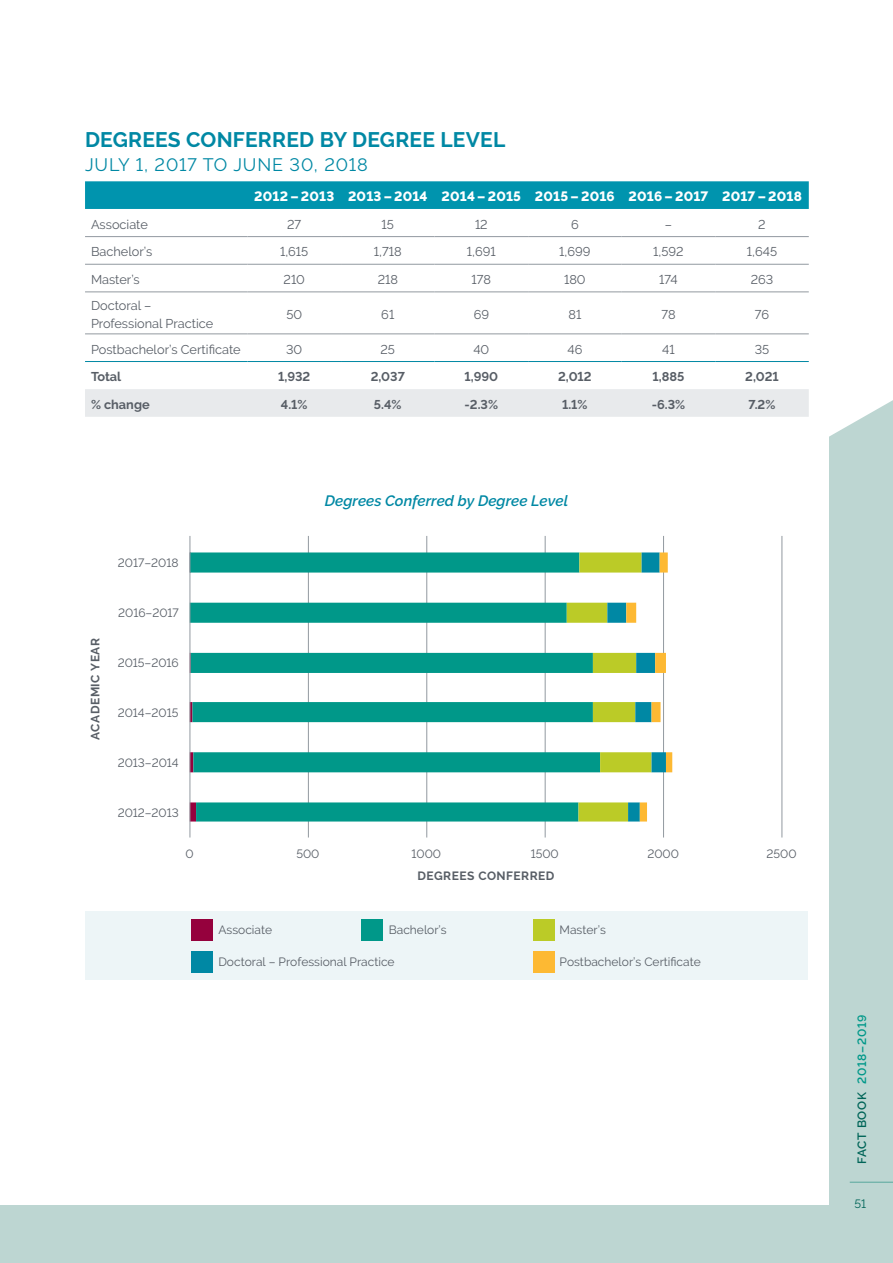
<style>
.page{position:relative;width:893px;height:1263px;background:#fff}
.page>*{position:absolute;margin:0;border:0;box-sizing:border-box;transform-origin:0 0}
.t1{font:700 21px "Raleway";letter-spacing:.01em;color:#0088a4}
.t2{font:18px "Raleway";letter-spacing:.05em;color:#0088a4}
.t3{font:italic 600 15px "Raleway";color:#0088a4}
.t4{font:800 13.5px "Raleway";letter-spacing:.02em;color:#fff}
.t5{font:12.75px/18px "Raleway";color:#585e66}
.t6{font:700 12.75px "Raleway";color:#585e66}
.t7{font:12px "Raleway";color:#585e66}
.t8{font:700 12px "Raleway";letter-spacing:.04em;color:#585e66}
.t9{font:600 12px "Raleway";letter-spacing:.06em;color:#009889}
.t10{font:12px "Raleway";color:#006558}
.s1{color:#006558}
</style>
<div class="page">
<div style="left:0;top:400px;width:893px;height:863px;background:#bdd6d2"></div>
<div style="left:0;top:101px;width:829px;height:1103px;background:#fff"></div>
<hr style="left:850px;top:1182px;width:43px;height:1px;background:#57a79c">
<div style="left:85px;top:181px;width:724px;height:28px;background:#0094ae"></div>
<div style="left:85px;top:389px;width:724px;height:28px;background:#e8eaec"></div>
<hr style="left:85px;top:236px;width:162px;height:1px;background:#9299a0">
<hr style="left:247px;top:236px;width:94px;height:1px;background:#9299a0">
<hr style="left:341px;top:236px;width:94px;height:1px;background:#9299a0">
<hr style="left:435px;top:236px;width:93px;height:1px;background:#9299a0">
<hr style="left:528px;top:236px;width:94px;height:1px;background:#9299a0">
<hr style="left:622px;top:236px;width:93px;height:1px;background:#9299a0">
<hr style="left:715px;top:236px;width:94px;height:1px;background:#9299a0">
<hr style="left:85px;top:264px;width:162px;height:1px;background:#9299a0">
<hr style="left:247px;top:264px;width:94px;height:1px;background:#9299a0">
<hr style="left:341px;top:264px;width:94px;height:1px;background:#9299a0">
<hr style="left:435px;top:264px;width:93px;height:1px;background:#9299a0">
<hr style="left:528px;top:264px;width:94px;height:1px;background:#9299a0">
<hr style="left:622px;top:264px;width:93px;height:1px;background:#9299a0">
<hr style="left:715px;top:264px;width:94px;height:1px;background:#9299a0">
<hr style="left:85px;top:292px;width:162px;height:1px;background:#9299a0">
<hr style="left:247px;top:292px;width:94px;height:1px;background:#9299a0">
<hr style="left:341px;top:292px;width:94px;height:1px;background:#9299a0">
<hr style="left:435px;top:292px;width:93px;height:1px;background:#9299a0">
<hr style="left:528px;top:292px;width:94px;height:1px;background:#9299a0">
<hr style="left:622px;top:292px;width:93px;height:1px;background:#9299a0">
<hr style="left:715px;top:292px;width:94px;height:1px;background:#9299a0">
<hr style="left:85px;top:334px;width:162px;height:1px;background:#9299a0">
<hr style="left:247px;top:334px;width:94px;height:1px;background:#9299a0">
<hr style="left:341px;top:334px;width:94px;height:1px;background:#9299a0">
<hr style="left:435px;top:334px;width:93px;height:1px;background:#9299a0">
<hr style="left:528px;top:334px;width:94px;height:1px;background:#9299a0">
<hr style="left:622px;top:334px;width:93px;height:1px;background:#9299a0">
<hr style="left:715px;top:334px;width:94px;height:1px;background:#9299a0">
<hr style="left:85px;top:361px;width:162px;height:1px;background:#0088a4">
<hr style="left:247px;top:361px;width:94px;height:1px;background:#0088a4">
<hr style="left:341px;top:361px;width:94px;height:1px;background:#0088a4">
<hr style="left:435px;top:361px;width:93px;height:1px;background:#0088a4">
<hr style="left:528px;top:361px;width:94px;height:1px;background:#0088a4">
<hr style="left:622px;top:361px;width:93px;height:1px;background:#0088a4">
<hr style="left:715px;top:361px;width:94px;height:1px;background:#0088a4">
<hr style="left:782px;top:536px;width:1px;height:301px;background:#9299a0">
<hr style="left:663px;top:536px;width:1px;height:301px;background:#9299a0">
<hr style="left:545px;top:536px;width:1px;height:301px;background:#9299a0">
<hr style="left:426px;top:536px;width:1px;height:301px;background:#9299a0">
<hr style="left:308px;top:536px;width:1px;height:301px;background:#9299a0">
<svg style="left:191px;top:552px;width:376px;height:269px"></svg>
<svg style="left:567px;top:552px;width:105px;height:269px"></svg>
<hr style="left:190px;top:536px;width:1px;height:301px;background:#9299a0">
<div style="left:85px;top:911px;width:723px;height:69px;background:#edf5f7"></div>
<div style="left:191px;top:919px;width:22px;height:21px;background:#95013d"></div>
<div style="left:362px;top:919px;width:21px;height:21px;background:#009889"></div>
<div style="left:533px;top:919px;width:21px;height:21px;background:#bbcb27"></div>
<div style="left:191px;top:951px;width:22px;height:21px;background:#0088a4"></div>
<div style="left:533px;top:951px;width:21px;height:21px;background:#fdb933"></div>
<h1 class="t1" style="left:85px;top:128px;width:422px">DEGREES CONFERRED BY DEGREE LEVEL</h1>
<h2 class="t2" style="left:85px;top:154px;width:284px">JULY 1, 2017 TO JUNE 30, 2018</h2>
<p class="t4" style="left:254px;top:189px;width:549px">2012 – 2013 2013 – 2014 2014 – 2015 2015 – 2016 2016 – 2017 2017 – 2018</p>
<p class="t5" style="left:91px;top:215px;width:58px">Associate</p>
<p class="t5" style="left:287px;top:215px;width:16px">27</p>
<p class="t5" style="left:382px;top:215px;width:14px">15</p>
<p class="t5" style="left:475px;top:215px;width:14px">12</p>
<p class="t5" style="left:571px;top:215px;width:9px">6</p>
<p class="t5" style="left:665px;top:215px;width:9px">–</p>
<p class="t5" style="left:758px;top:215px;width:9px">2</p>
<p class="t5" style="left:91px;top:243px;width:63px">Bachelor’s</p>
<p class="t5" style="left:280px;top:243px;width:30px">1,615</p>
<p class="t5" style="left:374px;top:243px;width:29px">1,718</p>
<p class="t5" style="left:467px;top:243px;width:30px">1,691</p>
<p class="t5" style="left:559px;top:243px;width:33px">1,699</p>
<p class="t5" style="left:653px;top:243px;width:32px">1,592</p>
<p class="t5" style="left:747px;top:243px;width:32px">1,645</p>
<p class="t5" style="left:91px;top:271px;width:50px">Master’s</p>
<p class="t5" style="left:284px;top:271px;width:23px">210</p>
<p class="t5" style="left:378px;top:271px;width:22px">218</p>
<p class="t5" style="left:472px;top:271px;width:21px">178</p>
<p class="t5" style="left:564px;top:271px;width:23px">180</p>
<p class="t5" style="left:659px;top:271px;width:20px">174</p>
<p class="t5" style="left:751px;top:271px;width:24px">263</p>
<p class="t5" style="left:91px;top:296px;width:124px">Doctoral –<br>Professional Practice</p>
<p class="t5" style="left:286px;top:305px;width:17px">50</p>
<p class="t5" style="left:381px;top:305px;width:14px">61</p>
<p class="t5" style="left:474px;top:305px;width:17px">69</p>
<p class="t5" style="left:568px;top:305px;width:14px">81</p>
<p class="t5" style="left:661px;top:305px;width:16px">78</p>
<p class="t5" style="left:755px;top:305px;width:16px">76</p>
<p class="t5" style="left:91px;top:340px;width:151px">Postbachelor’s Certificate</p>
<p class="t5" style="left:286px;top:340px;width:18px">30</p>
<p class="t5" style="left:381px;top:340px;width:16px">25</p>
<p class="t5" style="left:473px;top:340px;width:17px">40</p>
<p class="t5" style="left:567px;top:340px;width:16px">46</p>
<p class="t5" style="left:662px;top:340px;width:14px">41</p>
<p class="t5" style="left:755px;top:340px;width:16px">35</p>
<p class="t6" style="left:91px;top:370px;width:32px">Total</p>
<p class="t6" style="left:278px;top:370px;width:34px">1,932</p>
<p class="t6" style="left:371px;top:370px;width:36px">2,037</p>
<p class="t6" style="left:464px;top:370px;width:35px">1,990</p>
<p class="t6" style="left:558px;top:370px;width:35px">2,012</p>
<p class="t6" style="left:652px;top:370px;width:33px">1,885</p>
<p class="t6" style="left:745px;top:370px;width:35px">2,021</p>
<p class="t6" style="left:91px;top:397px;width:60px">% change</p>
<p class="t6" style="left:281px;top:397px;width:28px">4.1%</p>
<p class="t6" style="left:374px;top:397px;width:29px">5.4%</p>
<p class="t6" style="left:465px;top:397px;width:35px">-2.3%</p>
<p class="t6" style="left:562px;top:397px;width:27px">1.1%</p>
<p class="t6" style="left:652px;top:397px;width:35px">-6.3%</p>
<p class="t6" style="left:748px;top:397px;width:28px">7.2%</p>
<p class="t3" style="left:325px;top:492px;width:245px">Degrees Conferred by Degree Level</p>
<p class="t8" style="left:88px;top:740px;width:104px;rotate:-90deg">ACADEMIC YEAR</p>
<p class="t7" style="left:118px;top:556px;width:62px">2017–2018</p>
<p class="t7" style="left:118px;top:606px;width:62px">2016–2017</p>
<p class="t7" style="left:118px;top:656px;width:63px">2015–2016</p>
<p class="t7" style="left:118px;top:706px;width:62px">2014–2015</p>
<p class="t7" style="left:118px;top:756px;width:63px">2013–2014</p>
<p class="t7" style="left:118px;top:806px;width:63px">2012–2013</p>
<p class="t7" style="left:185px;top:846px;width:10px">0</p>
<p class="t7" style="left:296px;top:846px;width:25px">500</p>
<p class="t7" style="left:412px;top:846px;width:31px">1000</p>
<p class="t7" style="left:531px;top:846px;width:30px">1500</p>
<p class="t7" style="left:647px;top:846px;width:33px">2000</p>
<p class="t7" style="left:766px;top:846px;width:32px">2500</p>
<p class="t8" style="left:417px;top:869px;width:139px">DEGREES CONFERRED</p>
<p class="t7" style="left:218px;top:923px;width:55px">Associate</p>
<p class="t7" style="left:389px;top:923px;width:59px">Bachelor’s</p>
<p class="t7" style="left:560px;top:923px;width:48px">Master’s</p>
<p class="t7" style="left:218px;top:955px;width:178px">Doctoral – Professional Practice</p>
<p class="t7" style="left:559px;top:955px;width:143px">Postbachelor’s Certificate</p>
<p class="t9" style="left:855px;top:1164px;width:151px;rotate:-90deg"><span class="s1">FACT BOOK</span> 2018–2019</p>
<p class="t10" style="left:854px;top:1197px;width:13px">51</p>
</div>
